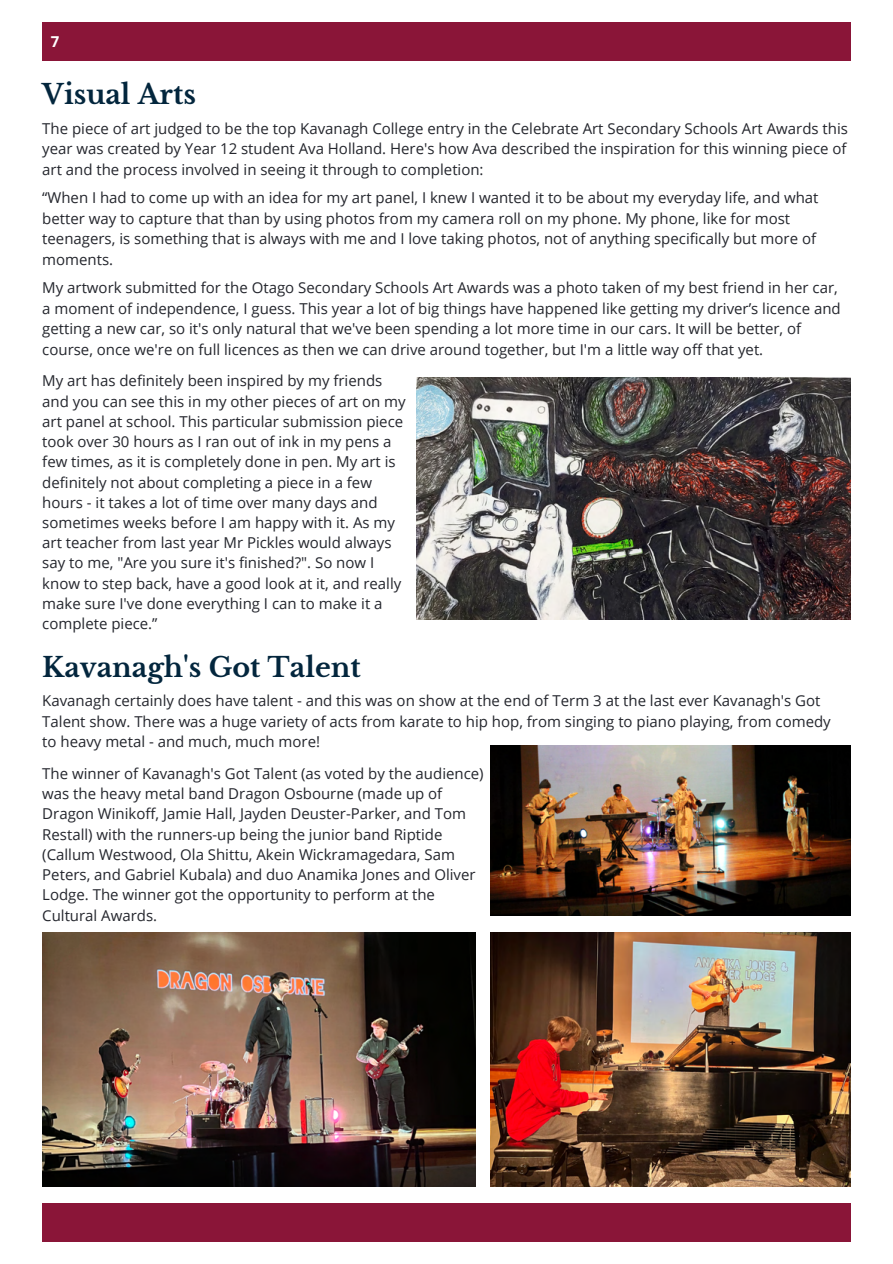
<style>
.page{position:relative;width:893px;height:1264px;background:#fff}
.page>*{position:absolute;margin:0;border:0;box-sizing:border-box;transform-origin:0 0}
.t1{font:700 27px "Libre Baskerville";color:#03263d}
.t2{font:15px/20.2px "Open Sans";color:#24262d}
.t3{font:700 15px "Open Sans";color:#fff}
</style>
<div class="page">
<div style="left:42px;top:22px;width:808px;height:38px;background:#8a1538"></div>
<img style="left:416px;top:377px;width:434px;height:242px">
<img style="left:490px;top:932px;width:360px;height:254px">
<img style="left:42px;top:932px;width:433px;height:254px">
<img style="left:490px;top:745px;width:360px;height:170px">
<div style="left:42px;top:1203px;width:808px;height:38px;background:#8a1538"></div>
<p class="t3" style="left:51px;top:30px;width:10px">7</p>
<h1 class="t1" style="left:42px;top:77px;width:155px">Visual Arts</h1>
<p class="t2" style="left:42px;top:118px;width:807px;text-align:justify">The piece of art judged to be the top Kavanagh College entry in the Celebrate Art Secondary Schools Art Awards this year was created by Year 12 student Ava Holland. Here's how Ava described the inspiration for this winning piece of art and the process involved in seeing it through to completion:</p>
<p class="t2" style="left:42px;top:187px;width:777px">“When I had to come up with an idea for my art panel, I knew I wanted it to be about my everyday life, and what better way to capture that than by using photos from my camera roll on my phone. My phone, like for most teenagers, is something that is always with me and I love taking photos, not of anything specifically but more of moments.</p>
<p class="t2" style="left:42px;top:277px;width:799px">My artwork submitted for the Otago Secondary Schools Art Awards was a photo taken of my best friend in her car, a moment of independence, I guess. This year a lot of big things have happened like getting my driver’s licence and getting a new car, so it's only natural that we've been spending a lot more time in our cars. It will be better, of course, once we're on full licences as then we can drive around together, but I'm a little way off that yet.</p>
<p class="t2" style="left:42px;top:370px;width:365px">My art has definitely been inspired by my friends and you can see this in my other pieces of art on my art panel at school. This particular submission piece took over 30 hours as I ran out of ink in my pens a few times, as it is completely done in pen. My art is definitely not about completing a piece in a few hours - it takes a lot of time over many days and sometimes weeks before I am happy with it. As my art teacher from last year Mr Pickles would always say to me, "Are you sure it's finished?". So now I know to step back, have a good look at it, and really make sure I've done everything I can to make it a complete piece.”</p>
<h1 class="t1" style="left:42px;top:650px;width:320px">Kavanagh's Got Talent</h1>
<p class="t2" style="left:42px;top:690px;width:790px">Kavanagh certainly does have talent - and this was on show at the end of Term 3 at the last ever Kavanagh's Got<br>Talent show. There was a huge variety of acts from karate to hip hop, from singing to piano playing, from comedy to heavy metal - and much, much more!</p>
<p class="t2" style="left:42px;top:763px;width:443px">The winner of Kavanagh's Got Talent (as voted by the audience) was the heavy metal band Dragon Osbourne (made up of Dragon Winikoff, Jamie Hall, Jayden Deuster-Parker, and Tom Restall) with the runners-up being the junior band Riptide (Callum Westwood, Ola Shittu, Akein Wickramagedara, Sam Peters, and Gabriel Kubala) and duo Anamika Jones and Oliver Lodge. The winner got the opportunity to perform at the Cultural Awards.</p>
</div>
